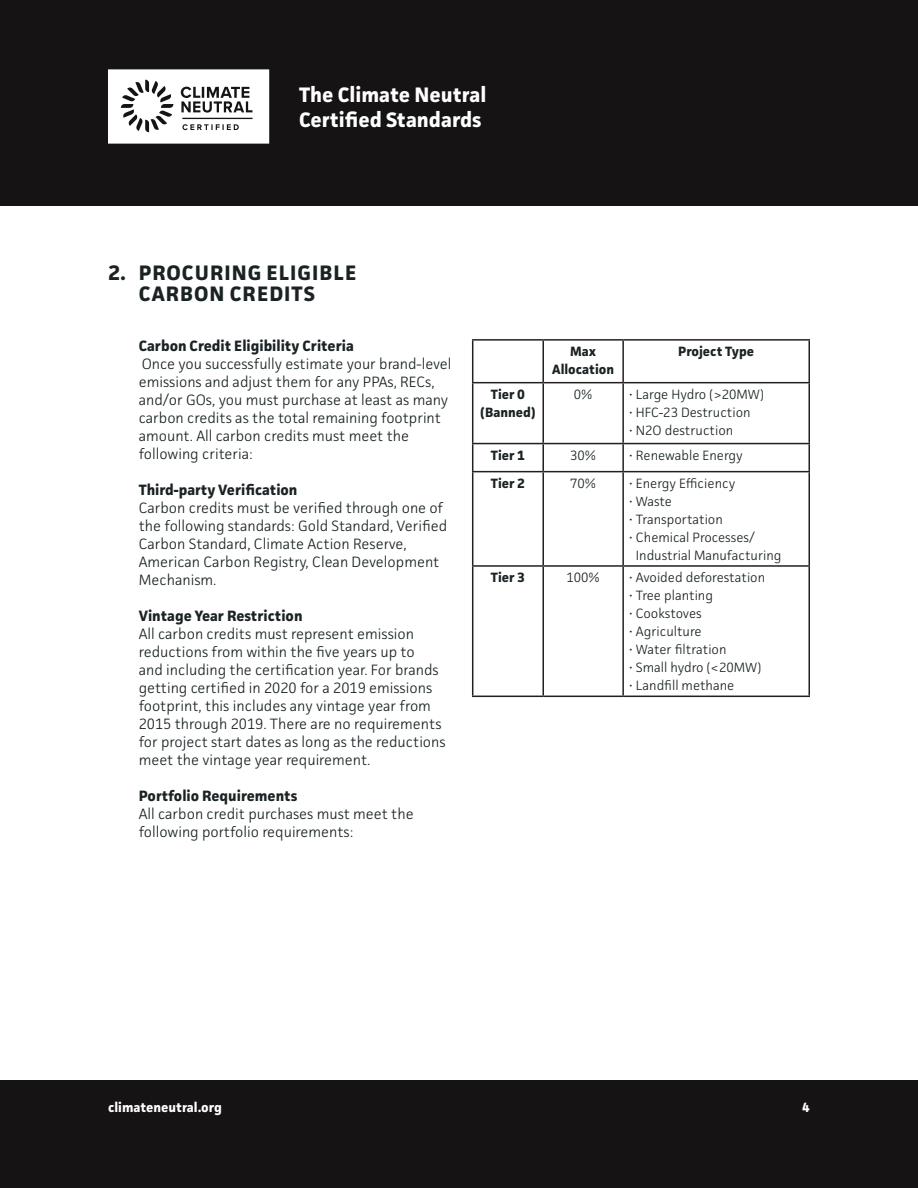
<style>
.page{position:relative;width:918px;height:1188px;background:#fff}
.page>*{position:absolute;margin:0;border:0;box-sizing:border-box;transform-origin:0 0}
.Minor_Headline{font:700 21px "Facit";color:#fff}
.Minor_Headline-2{font:700 21px "Facit";letter-spacing:.05em;color:#1a2224}
.t1{font:300 15px/18px "Facit";color:#1a2224}
.t2{font:700 15px "Facit";color:#1a2224}
.t3{font:300 13.5px/18px "Facit";color:#1a2224}
.t4{font:700 13.5px/18px "Facit";color:#1a2224;text-align:center}
.t5{font:700 13.5px "Facit";color:#fff}
</style>
<div class="page">
<div style="left:0;top:0;width:918px;height:205px;background:#151314"></div>
<svg style="left:108px;top:69px;width:161px;height:75px;background:#dcdcdc"></svg>
<div style="left:0;top:1080px;width:918px;height:108px;background:#151314"></div>
<hr style="left:472px;top:339px;width:71px;height:2px;background:#231f20">
<hr style="left:472px;top:341px;width:1px;height:41px;background:#231f20">
<hr style="left:543px;top:339px;width:80px;height:2px;background:#231f20">
<hr style="left:542px;top:341px;width:2px;height:41px;background:#231f20">
<hr style="left:623px;top:339px;width:187px;height:2px;background:#231f20">
<hr style="left:622px;top:341px;width:2px;height:41px;background:#231f20">
<hr style="left:808px;top:341px;width:2px;height:41px;background:#231f20">
<hr style="left:472px;top:382px;width:71px;height:1px;background:#231f20">
<hr style="left:472px;top:383px;width:1px;height:60px;background:#231f20">
<hr style="left:543px;top:382px;width:80px;height:1px;background:#231f20">
<hr style="left:542px;top:383px;width:2px;height:60px;background:#231f20">
<hr style="left:623px;top:382px;width:187px;height:1px;background:#231f20">
<hr style="left:622px;top:383px;width:2px;height:60px;background:#231f20">
<hr style="left:808px;top:383px;width:2px;height:60px;background:#231f20">
<hr style="left:472px;top:443px;width:71px;height:1px;background:#231f20">
<svg style="left:472px;top:444px;width:1px;height:27px"></svg>
<hr style="left:543px;top:443px;width:80px;height:1px;background:#231f20">
<hr style="left:542px;top:444px;width:2px;height:27px;background:#231f20">
<hr style="left:623px;top:443px;width:187px;height:1px;background:#231f20">
<hr style="left:622px;top:444px;width:2px;height:27px;background:#231f20">
<hr style="left:808px;top:444px;width:2px;height:27px;background:#231f20">
<hr style="left:472px;top:471px;width:71px;height:1px;background:#231f20">
<hr style="left:472px;top:472px;width:1px;height:93px;background:#231f20">
<hr style="left:543px;top:471px;width:80px;height:1px;background:#231f20">
<hr style="left:542px;top:472px;width:2px;height:93px;background:#231f20">
<hr style="left:623px;top:471px;width:187px;height:1px;background:#231f20">
<hr style="left:622px;top:472px;width:2px;height:93px;background:#231f20">
<hr style="left:808px;top:472px;width:2px;height:93px;background:#231f20">
<hr style="left:472px;top:565px;width:71px;height:2px;background:#231f20">
<hr style="left:472px;top:567px;width:1px;height:129px;background:#231f20">
<hr style="left:543px;top:565px;width:80px;height:2px;background:#231f20">
<hr style="left:542px;top:567px;width:2px;height:129px;background:#231f20">
<hr style="left:623px;top:565px;width:187px;height:2px;background:#231f20">
<hr style="left:622px;top:567px;width:2px;height:129px;background:#231f20">
<hr style="left:808px;top:567px;width:2px;height:129px;background:#231f20">
<hr style="left:472px;top:696px;width:71px;height:1px;background:#231f20">
<hr style="left:543px;top:696px;width:80px;height:1px;background:#231f20">
<hr style="left:623px;top:696px;width:187px;height:1px;background:#231f20">
<p class="Minor_Headline" style="left:299px;top:82px;width:189px">The Climate Neutral</p>
<p class="Minor_Headline" style="left:299px;top:107px;width:184px">Certified Standards</p>
<p class="Minor_Headline-2" style="left:108px;top:259px;width:20px">2.</p>
<p class="Minor_Headline-2" style="left:139px;top:259px;width:219px">PROCURING ELIGIBLE</p>
<p class="Minor_Headline-2" style="left:139px;top:280px;width:178px">CARBON CREDITS</p>
<p class="t2" style="left:139px;top:336px;width:217px">Carbon Credit Eligibility Criteria</p>
<p class="t1" style="left:139px;top:354px;width:314px">Once you successfully estimate your brand-level emissions and adjust them for any PPAs, RECs, and/or GOs, you must purchase at least as many carbon credits as the total remaining footprint amount. All carbon credits must meet the following criteria:</p>
<p class="t2" style="left:139px;top:480px;width:160px">Third-party Verification</p>
<p class="t1" style="left:139px;top:498px;width:310px">Carbon credits must be verified through one of the following standards: Gold Standard, Verified Carbon Standard, Climate Action Reserve, American Carbon Registry, Clean Development Mechanism.</p>
<p class="t2" style="left:139px;top:606px;width:165px">Vintage Year Restriction</p>
<p class="t1" style="left:139px;top:624px;width:308px">All carbon credits must represent emission reductions from within the five years up to<br>and including the certification year. For brands getting certified in 2020 for a 2019 emissions footprint, this includes any vintage year from 2015 through 2019. There are no requirements for project start dates as long as the reductions meet the vintage year requirement.</p>
<p class="t2" style="left:139px;top:786px;width:160px">Portfolio Requirements</p>
<p class="t1" style="left:139px;top:804px;width:276px">All carbon credit purchases must meet the following portfolio requirements:</p>
<p class="t4" style="left:491px;top:385px;width:36px">Tier 0</p>
<p class="t4" style="left:480px;top:403px;width:57px">(Banned)</p>
<p class="t4" style="left:552px;top:342px;width:63px">Max<br>Allocation</p>
<p class="t4" style="left:678px;top:342px;width:78px">Project Type</p>
<p class="t3" style="left:574px;top:385px;width:20px">0%</p>
<p class="t3" style="left:629px;top:385px;width:136px">• Large Hydro (&gt;20MW)</p>
<p class="t3" style="left:629px;top:403px;width:123px">• HFC-23 Destruction</p>
<p class="t3" style="left:629px;top:421px;width:106px">• N2O destruction</p>
<p class="t4" style="left:491px;top:446px;width:36px">Tier 1</p>
<p class="t3" style="left:570px;top:446px;width:27px">30%</p>
<p class="t3" style="left:629px;top:446px;width:115px">• Renewable Energy</p>
<p class="t4" style="left:491px;top:474px;width:36px">Tier 2</p>
<p class="t3" style="left:570px;top:474px;width:27px">70%</p>
<p class="t3" style="left:629px;top:474px;width:108px">• Energy Efficiency</p>
<p class="t3" style="left:629px;top:492px;width:45px">• Waste</p>
<p class="t3" style="left:629px;top:510px;width:95px">• Transportation</p>
<p class="t3" style="left:636px;top:528px;width:147px;text-indent:-7px">• Chemical Processes/<br>Industrial Manufacturing</p>
<p class="t4" style="left:491px;top:568px;width:36px">Tier 3</p>
<p class="t3" style="left:567px;top:568px;width:35px">100%</p>
<p class="t3" style="left:629px;top:568px;width:138px">• Avoided deforestation</p>
<p class="t3" style="left:629px;top:586px;width:85px">• Tree planting</p>
<p class="t3" style="left:629px;top:604px;width:74px">• Cookstoves</p>
<p class="t3" style="left:629px;top:622px;width:74px">• Agriculture</p>
<p class="t3" style="left:629px;top:640px;width:99px">• Water filtration</p>
<p class="t3" style="left:629px;top:658px;width:134px">• Small hydro (&lt;20MW)</p>
<p class="t3" style="left:629px;top:676px;width:107px">• Landfill methane</p>
<p class="t5" style="left:108px;top:1099px;width:115px">climateneutral.org</p>
<p class="t5" style="left:802px;top:1099px;width:9px">4</p>
</div>
